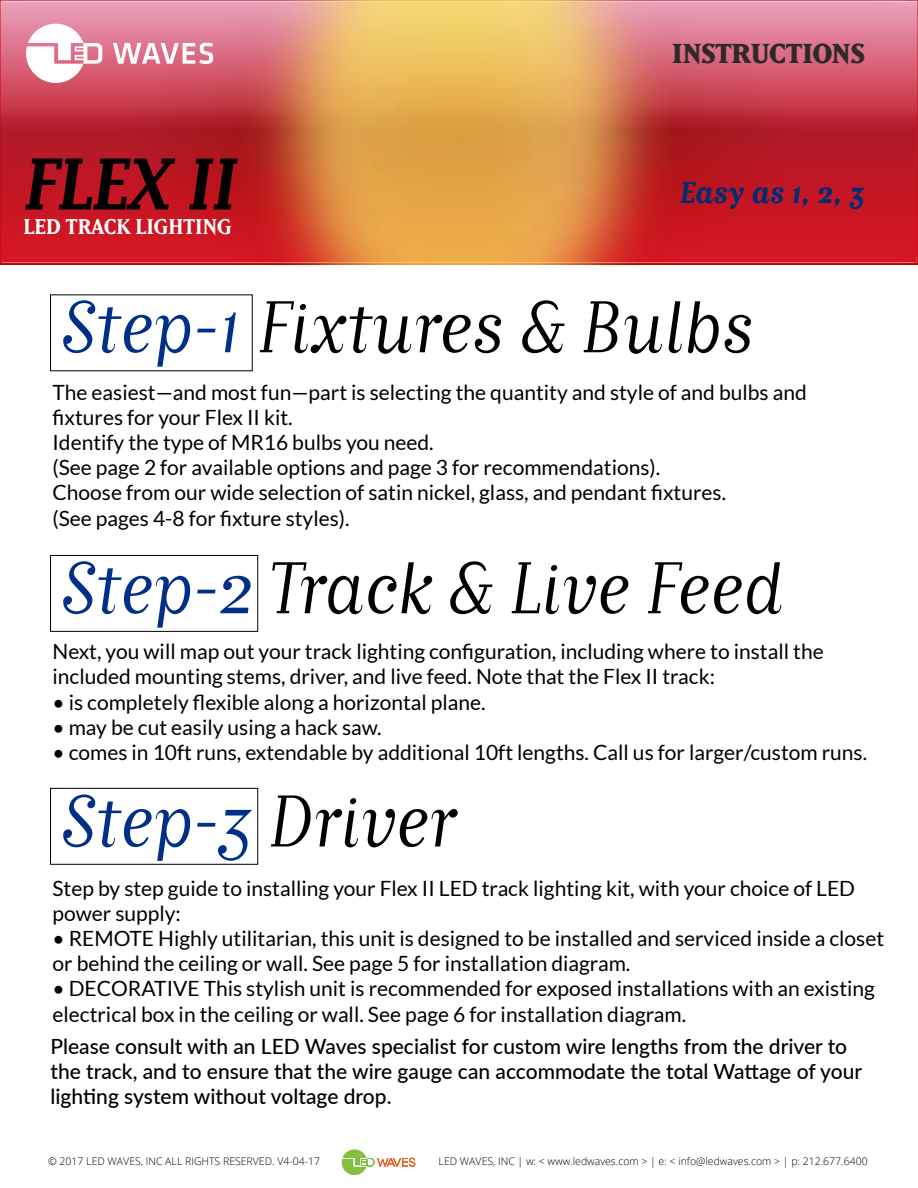
<style>
.page{position:relative;width:918px;height:1188px;background:#fff}
.page>*{position:absolute;margin:0;border:0;box-sizing:border-box;transform-origin:0 0}
.t1{font:italic 72px "Matrix IIOT";color:#000}
.t2{font:italic 72px "Matrix IIOT";color:#002f87}
.t3{font:italic 700 72px "Matrix IIOT";color:#000}
.t4{font:italic 700 30px "Matrix IIOT";color:#002d73}
.t5{font:800 27px "Matrix IIOT";color:#2e2a25}
.t6{font:21px/25.2px "Lato";color:#000}
.t7{font:500 21px/25.2px "Lato";color:#000}
.t8{font:700 21px "Matrix IIOT";color:#fff}
.t9{font:300 10.5px "Open Sans";color:#000}
.s1{color:#002f87}
.s2{color:#000}
</style>
<div class="page">
<svg style="left:0;top:0;width:918px;height:264px;background:#ca3849"></svg>
<img style="left:242px;top:0;width:434px;height:264px">
<svg style="left:342px;top:1150px;width:73px;height:25px"></svg>
<svg style="left:113px;top:43px;width:100px;height:21px"></svg>
<svg style="left:26px;top:24px;width:76px;height:59px"></svg>
<div style="left:50px;top:555px;width:208px;height:77px;border:1px solid #000"></div>
<div style="left:50px;top:788px;width:208px;height:76px;border:1px solid #000"></div>
<h1 class="t3" style="left:24px;top:140px;width:214px">FLEX II</h1>
<p class="t8" style="left:24px;top:213px;width:210px">LED TRACK LIGHTING</p>
<p class="t5" style="left:672px;top:37px;width:194px">INSTRUCTIONS</p>
<h2 class="t4" style="left:680px;top:174px;width:187px">Easy as 1, 2, 3</h2>
<h1 class="t1" style="left:60px;top:283px;width:695px"><span class="s1">Step-1</span> Fixtures &amp; Bulbs</h1>
<p class="t6" style="left:52px;top:379px;width:756px">The easiest—and most fun—part is selecting the quantity and style of and bulbs and fixtures for your Flex II kit.<br>Identify the type of MR16 bulbs you need.<br>(See page 2 for available options and page 3 for recommendations).<br>Choose from our wide selection of satin nickel, glass, and pendant fixtures.<br>(See pages 4-8 for fixture styles).</p>
<h1 class="t1" style="left:60px;top:544px;width:724px"><span class="s1">Step-2</span> Track &amp; Live Feed</h1>
<p class="t6" style="left:52px;top:639px;width:773px">Next, you will map out your track lighting configuration, including where to install the included mounting stems, driver, and live feed. Note that the Flex II track:</p>
<p class="t6" style="left:52px;top:689px;width:435px">• is completely flexible along a horizontal plane.</p>
<p class="t6" style="left:52px;top:714px;width:331px">• may be cut easily using a hack saw.</p>
<p class="t6" style="left:52px;top:740px;width:816px">• comes in 10ft runs, extendable by additional 10ft lengths. Call us for larger/custom runs.</p>
<h1 class="t2" style="left:60px;top:777px;width:397px">Step-3 <span class="s2">Driver</span></h1>
<p class="t6" style="left:52px;top:875px;width:804px">Step by step guide to installing your Flex II LED track lighting kit, with your choice of LED power supply:</p>
<p class="t6" style="left:52px;top:926px;width:833px">• REMOTE Highly utilitarian, this unit is designed to be installed and serviced inside a closet or behind the ceiling or wall. See page 5 for installation diagram.</p>
<p class="t6" style="left:52px;top:976px;width:824px">• DECORATIVE This stylish unit is recommended for exposed installations with an existing electrical box in the ceiling or wall. See page 6 for installation diagram.</p>
<p class="t7" style="left:51px;top:1032px;width:813px">Please consult with an LED Waves specialist for custom wire lengths from the driver to the track, and to ensure that the wire gauge can accommodate the total Wattage of your lighting system without voltage drop.</p>
<p class="t9" style="left:48px;top:1154px;width:274px">© 2017 LED WAVES, INC ALL RIGHTS RESERVED. V4-04-17</p>
<p class="t9" style="left:439px;top:1154px;width:431px">LED WAVES, INC | w: &lt; www.ledwaves.com &gt; | e: &lt; info@ledwaves.com &gt; | p: 212.677.6400</p>
</div>
